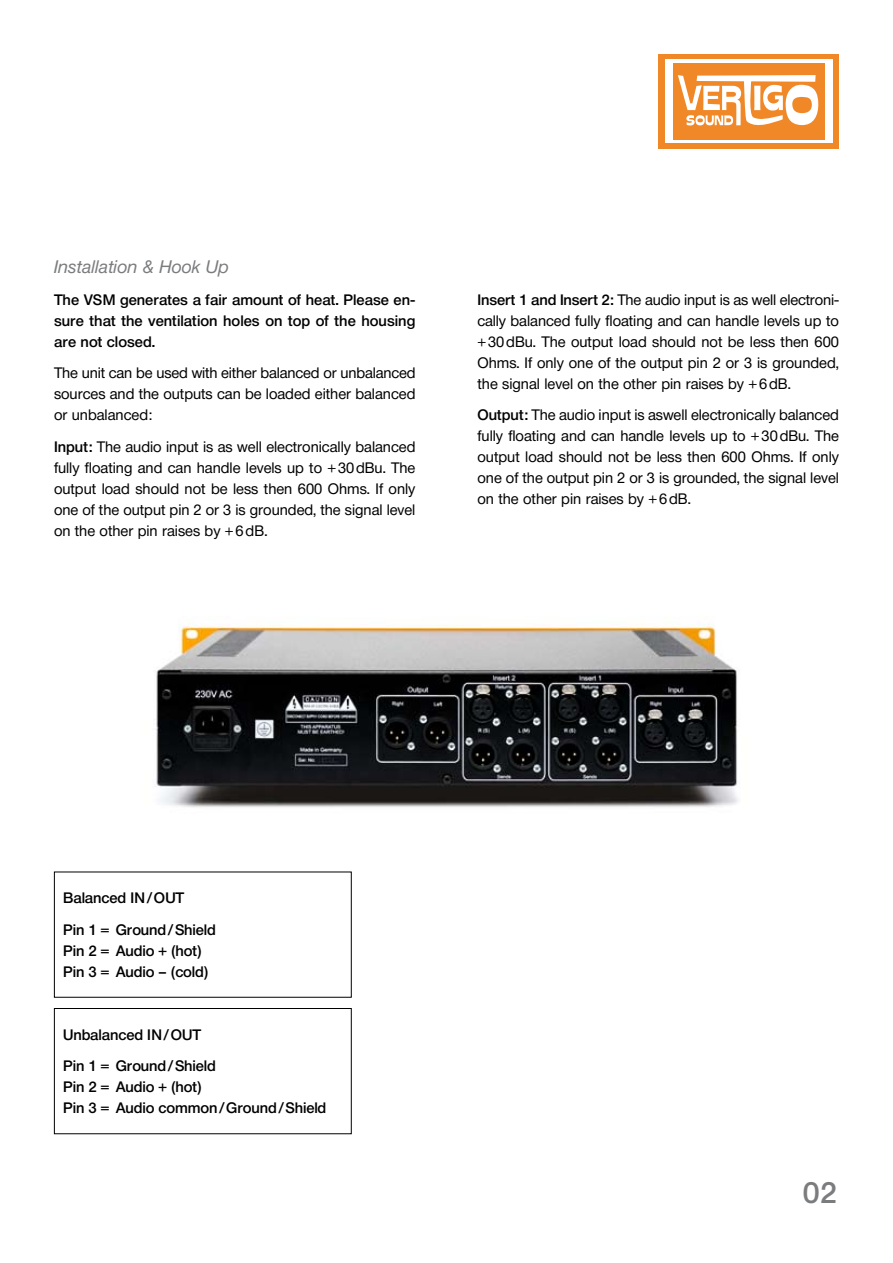
<style>
.page{position:relative;width:893px;height:1263px;background:#fff}
.page>*{position:absolute;margin:0;border:0;box-sizing:border-box;transform-origin:0 0}
.t1{font:500 30px "Neue Helvetica BQ";color:#7b7c7e}
.t2{font:italic 18px "Neue Helvetica BQ";color:#7b7c7e}
.t3{font:15px/21px "Neue Helvetica BQ";color:#000;text-align:justify}
.t4{font:500 15px/21px "Neue Helvetica BQ";letter-spacing:-.01em;color:#000}
.s1{font-weight:500}
</style>
<div class="page">
<div style="left:54px;top:1008px;width:298px;height:126px;border:1px solid #000"></div>
<div style="left:658px;top:54px;width:181px;height:94px;background:#f08827"></div>
<div style="left:665px;top:60px;width:167px;height:83px;background:#fff"></div>
<div style="left:673px;top:63px;width:151px;height:76px;background:#f08827"></div>
<svg style="left:678px;top:75px;width:140px;height:51px"></svg>
<img style="left:156px;top:622px;width:582px;height:186px">
<p class="t2" style="left:54px;top:256px;width:177px">Installation &amp; Hook Up</p>
<p class="t4" style="left:54px;top:289px;width:363px;text-align:justify">The VSM generates a fair amount of heat. Please en&shy;sure that the ventilation holes on top of the housing are not closed.</p>
<p class="t3" style="left:54px;top:362px;width:363px">The unit can be used with either balanced or unbalanced sources and the outputs can be loaded either balanced or unbalanced:</p>
<p class="t3" style="left:54px;top:436px;width:363px"><span class="s1">Input:</span> The audio input is as well electronically balanced fully floating and can handle levels up to +30dBu. The output load should not be less then 600 Ohms. If only one of the output pin 2 or 3 is grounded, the signal level on the other pin raises by +6dB.</p>
<p class="t3" style="left:477px;top:289px;width:363px"><span class="s1">Insert 1 and Insert 2:</span> The audio input is as well electroni&shy;cally balanced fully floating and can handle levels up to +30dBu. The output load should not be less then 600<br>Ohms. If only one of the output pin 2 or 3 is grounded, the signal level on the other pin raises by +6dB.</p>
<p class="t3" style="left:477px;top:404px;width:363px"><span class="s1">Output:</span> The audio input is aswell electronically balanced fully floating and can handle levels up to +30dBu. The output load should not be less then 600 Ohms. If only one of the output pin 2 or 3 is grounded, the signal level on the other pin raises by +6dB.</p>
<p class="t4" style="left:63px;top:882px;width:154px;line-height:31.5px">Balanced IN/OUT<br>Pin 1 = Ground/Shield</p>
<p class="t4" style="left:63px;top:940px;width:147px">Pin 2 = Audio + (hot)<br>Pin 3 = Audio – (cold)</p>
<p class="t4" style="left:63px;top:1018px;width:154px;line-height:31.5px">Unbalanced IN/OUT<br>Pin 1 = Ground/Shield</p>
<p class="t4" style="left:63px;top:1076px;width:265px">Pin 2 = Audio + (hot)<br>Pin 3 = Audio common/Ground/Shield</p>
<h1 class="t1" style="left:803px;top:1174px;width:36px">02</h1>
</div>
